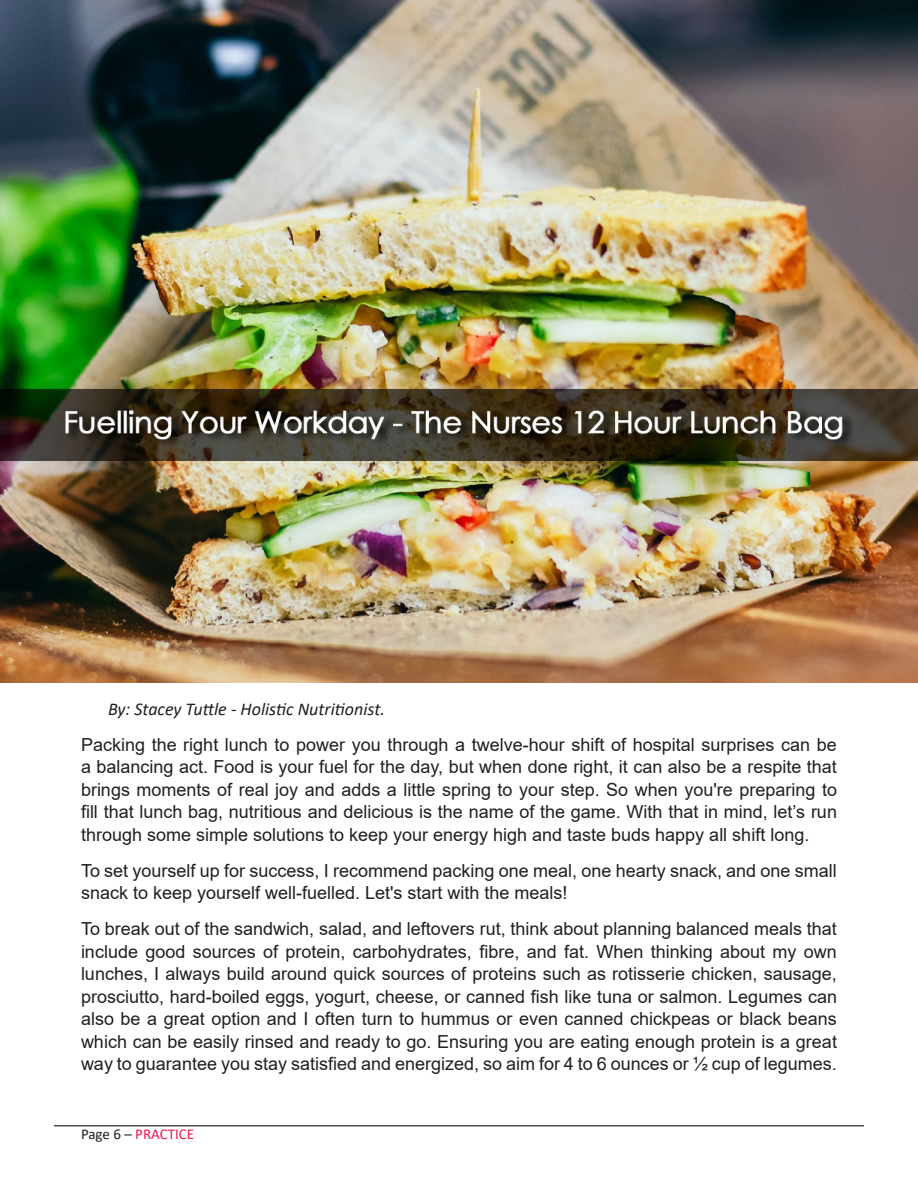
<style>
.page{position:relative;width:918px;height:1188px;background:#fff}
.page>*{position:absolute;margin:0;border:0;box-sizing:border-box;transform-origin:0 0}
.body{font:18px/22.5px "Arial";color:#231f20;text-align:justify}
.References{font:italic 18px "Calibri";color:#231f20}
.t1{font:15px "Calibri";color:#ed154e}
.s1{color:#231f20}
</style>
<div class="page">
<hr style="left:54px;top:1125px;width:810px;height:1px;background:#4d4d4d">
<img style="left:0;top:0;width:918px;height:682px">
<p class="References" style="left:108px;top:696px;width:278px">By: Stacey Tuttle - Holistic Nutritionist.</p>
<p class="body" style="left:81px;top:733px;width:758px">Packing the right lunch to power you through a twelve-hour shift of hospital surprises can be a balancing act. Food is your fuel for the day, but when done right, it can also be a respite that brings moments of real joy and adds a little spring to your step. So when you're preparing to fill that lunch bag, nutritious and delicious is the name of the game. With that in mind, let’s run through some simple solutions to keep your energy high and taste buds happy all shift long.</p>
<p class="body" style="left:81px;top:859px;width:757px">To set yourself up for success, I recommend packing one meal, one hearty snack, and one small snack to keep yourself well-fuelled. Let's start with the meals!</p>
<p class="body" style="left:81px;top:918px;width:758px">To break out of the sandwich, salad, and leftovers rut, think about planning balanced meals that include good sources of protein, carbohydrates, fibre, and fat. When thinking about my own lunches, I always build around quick sources of proteins such as rotisserie chicken, sausage, prosciutto, hard-boiled eggs, yogurt, cheese, or canned fish like tuna or salmon. Legumes can also be a great option and I often turn to hummus or even canned chickpeas or black beans which can be easily rinsed and ready to go. Ensuring you are eating enough protein is a great way to guarantee you stay satisfied and energized, so aim for 4 to 6 ounces or ½ cup of legumes.</p>
<p class="t1" style="left:81px;top:1124px;width:115px"><span class="s1">Page 6 –</span> PRACTICE</p>
</div>
